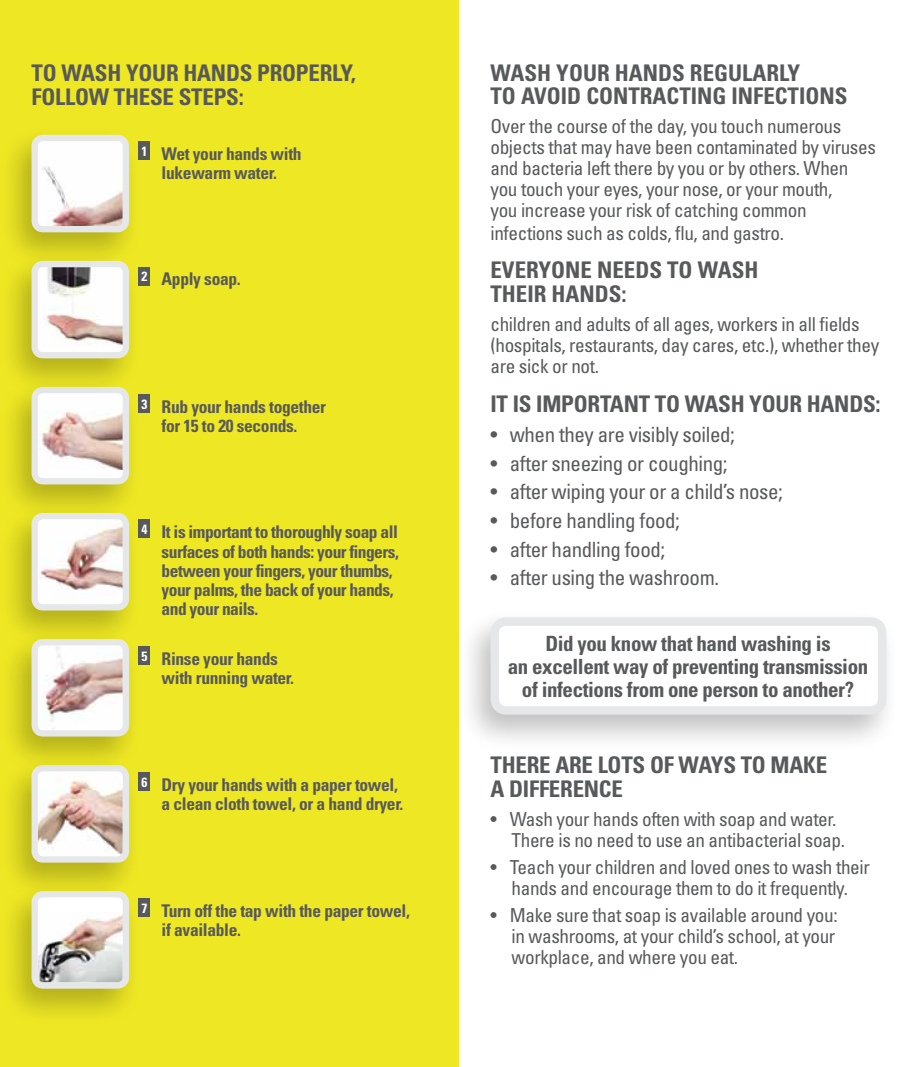
<style>
.page{position:relative;width:918px;height:1067px;background:#fff}
.page>*{position:absolute;margin:0;border:0;box-sizing:border-box;transform-origin:0 0}
.t1{font:700 condensed 22.93px/23.4px "Univers";letter-spacing:-.01em;color:#58595b}
.t2{font:condensed 21px "Univers";letter-spacing:-.02em;color:#58595b}
.t3{font:700 condensed 21px/22.8px "Univers";letter-spacing:-.02em;color:#58595b;text-align:center}
.t4{font:condensed 19.25px/21px "Univers";letter-spacing:-.02em;color:#58595b}
.t5{font:700 condensed 17.5px/19.2px "Univers";letter-spacing:-.02em;color:#58595b}
</style>
<div class="page">
<div style="left:457px;top:608px;width:443px;height:145px;background:#000;opacity:.25"></div>
<div style="left:495px;top:621px;width:387px;height:89px;background:#fff;border-radius:11px"></div>
<div style="left:490px;top:617px;width:396px;height:97px;border:8px solid #e6e7e8;border-radius:11px"></div>
<div style="left:0;top:0;width:458px;height:1067px;background:#eee824"></div>
<div style="left:0;top:125px;width:143px;height:145px;background:#000;opacity:.25"></div>
<img style="left:39px;top:142px;width:83px;height:83px">
<div style="left:32px;top:135px;width:97px;height:97px;border:6px solid #e6e7e8;border-radius:8px"></div>
<div style="left:0;top:377px;width:143px;height:145px;background:#000;opacity:.25"></div>
<div style="left:35px;top:390px;width:91px;height:91px;background:#fff;border-radius:8px"></div>
<img style="left:41px;top:411px;width:81px;height:59px">
<div style="left:32px;top:387px;width:97px;height:97px;border:6px solid #e6e7e8;border-radius:8px"></div>
<div style="left:0;top:251px;width:143px;height:145px;background:#000;opacity:.25"></div>
<div style="left:35px;top:264px;width:91px;height:91px;background:#fff;border-radius:8px"></div>
<img style="left:39px;top:268px;width:83px;height:77px">
<div style="left:32px;top:261px;width:97px;height:97px;border:6px solid #e6e7e8;border-radius:8px"></div>
<div style="left:0;top:503px;width:143px;height:145px;background:#000;opacity:.25"></div>
<img style="left:39px;top:520px;width:83px;height:83px">
<div style="left:32px;top:513px;width:97px;height:97px;border:6px solid #e6e7e8;border-radius:8px"></div>
<div style="left:0;top:755px;width:143px;height:145px;background:#000;opacity:.25"></div>
<img style="left:39px;top:774px;width:83px;height:81px">
<div style="left:32px;top:765px;width:97px;height:97px;border:6px solid #e6e7e8;border-radius:8px"></div>
<div style="left:0;top:629px;width:143px;height:145px;background:#000;opacity:.25"></div>
<img style="left:39px;top:646px;width:83px;height:83px">
<div style="left:32px;top:639px;width:97px;height:97px;border:6px solid #e6e7e8;border-radius:8px"></div>
<div style="left:0;top:881px;width:143px;height:145px;background:#000;opacity:.25"></div>
<div style="left:35px;top:894px;width:91px;height:91px;background:#fff;border-radius:8px"></div>
<img style="left:39px;top:914px;width:83px;height:67px">
<div style="left:32px;top:891px;width:97px;height:97px;border:6px solid #e6e7e8;border-radius:8px"></div>
<div style="left:139px;top:141px;width:11px;height:19px;background:#58595b"></div>
<div style="left:139px;top:267px;width:11px;height:18px;background:#58595b"></div>
<div style="left:139px;top:394px;width:11px;height:19px;background:#58595b"></div>
<div style="left:139px;top:519px;width:11px;height:19px;background:#58595b"></div>
<div style="left:139px;top:646px;width:11px;height:18px;background:#58595b"></div>
<div style="left:139px;top:772px;width:11px;height:18px;background:#58595b"></div>
<div style="left:139px;top:898px;width:11px;height:19px;background:#58595b"></div>
<p class="t1" style="left:32px;top:60px;width:326px;line-height:24.5px">To wash your hands properly, follow these steps:</p>
<p class="t5" style="left:141px;top:144px;width:162px;text-align:center"><sup>1</sup> Wet your hands with lukewarm water.</p>
<p class="t5" style="left:141px;top:269px;width:101px"><sup>2</sup> Apply soap.</p>
<p class="t5" style="left:141px;top:397px;width:186px;text-align:center"><sup>3</sup> Rub your hands together for 15 to 20 seconds.</p>
<p class="t5" style="left:162px;top:522px;width:239px;text-indent:-20px"><sup>4</sup> It is important to thoroughly soap all surfaces of both hands: your fingers, between your fingers, your thumbs, your palms, the back of your hands, and your nails.</p>
<p class="t5" style="left:162px;top:648px;width:134px;text-indent:-20px"><sup>5</sup> Rinse your hands with running water.</p>
<p class="t5" style="left:162px;top:774px;width:243px;text-indent:-20px"><sup>6</sup> Dry your hands with a paper towel, a clean cloth towel, or a hand dryer.</p>
<p class="t5" style="left:162px;top:901px;width:250px;text-indent:-20px"><sup>7</sup> Turn off the tap with the paper towel, if available.</p>
<p class="t1" style="left:490px;top:60px;width:356px">Wash your hands regularly<br>to avoid contracting infections</p>
<p class="t4" style="left:490px;top:115px;width:387px">Over the course of the day, you touch numerous objects that may have been contaminated by viruses and bacteria left there by you or by others. When you touch your eyes, your nose, or your mouth,<br>you increase your risk of catching common</p>
<p class="t4" style="left:490px;top:222px;width:295px">infections such as colds, flu, and gastro.</p>
<p class="t1" style="left:490px;top:258px;width:269px">Everyone needs to wash their hands:</p>
<p class="t4" style="left:490px;top:313px;width:390px">children and adults of all ages, workers in all fields (hospitals, restaurants, day cares, etc.), whether they are sick or not.</p>
<p class="t1" style="left:490px;top:391px;width:392px">It is important to wash your hands:</p>
<p class="t2" style="left:490px;top:422px;width:246px">• when they are visibly soiled;</p>
<p class="t2" style="left:490px;top:450px;width:239px">• after sneezing or coughing;</p>
<p class="t2" style="left:490px;top:478px;width:294px">• after wiping your or a child’s nose;</p>
<p class="t2" style="left:490px;top:507px;width:191px">• before handling food;</p>
<p class="t2" style="left:490px;top:535px;width:176px">• after handling food;</p>
<p class="t2" style="left:490px;top:564px;width:230px">• after using the washroom.</p>
<p class="t3" style="left:508px;top:632px;width:362px">Did you know that hand washing is<br>an excellent way of preventing transmission of infections from one person to another?</p>
<p class="t1" style="left:490px;top:752px;width:338px;line-height:24.5px">There are lots of ways to make a difference</p>
<p class="t4" style="left:511px;top:808px;width:335px;text-indent:-21px">• Wash your hands often with soap and water.<br>There is no need to use an antibacterial soap.</p>
<p class="t4" style="left:490px;top:856px;width:381px;text-align:center">• Teach your children and loved ones to wash their hands and encourage them to do it frequently.</p>
<p class="t4" style="left:511px;top:903px;width:327px;text-align:justify;text-indent:-21px">• Make sure that soap is available around you: in washrooms, at your child’s school, at your workplace, and where you eat.</p>
</div>
